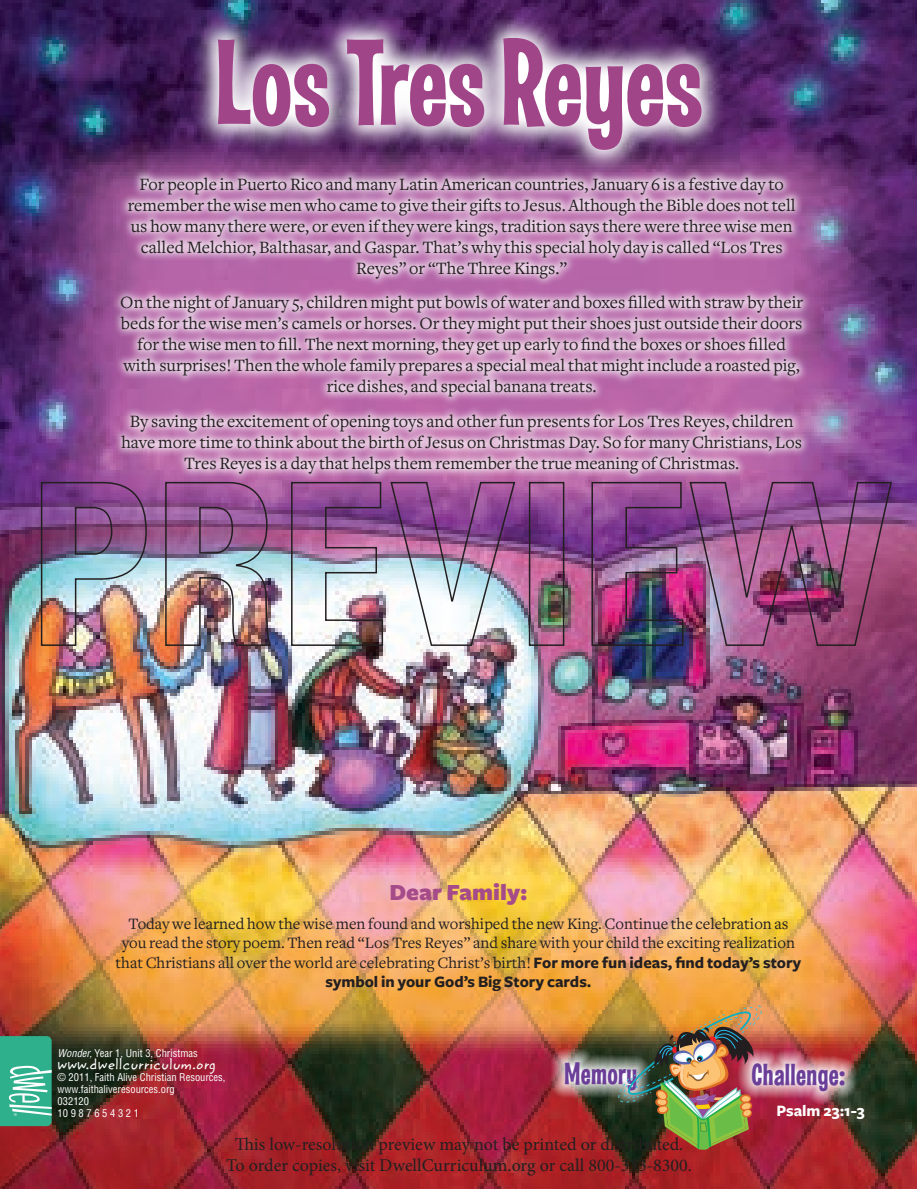
<style>
.page{position:relative;width:917px;height:1189px;background:#fff}
.page>*{position:absolute;margin:0;border:0;box-sizing:border-box;transform-origin:0 0}
.t1{font:124.5px "Las Vegas OT Jackpot";letter-spacing:-.005em;color:#a14589}
.t2{font:31.5px "Las Vegas OT Jackpot";letter-spacing:.005em;color:#6b3e98}
.t3{font:900 24px "Freight Sans";color:#a64b8a}
.t4{font:18px/21px "Freight Text";color:#231f20;text-align:center}
.t5{font:18px/21px "Minion Pro";color:#231f20;text-align:center}
.t6{font:16.5px/19.5px "Freight Text";color:#231f20;text-align:center}
.t7{font:700 16.5px "Freight Sans";color:#231f20}
.t8{font:700 16.5px "Freight Sans";letter-spacing:-.005em;color:#fff}
.t9{font:15px "Zemke Hand ITC";color:#fff}
.t10{font:condensed 10.5px/12px "Helvetica LT Std";color:#fff}
.s1{font-family:"Freight Sans";font-weight:700}
.s2{font-style:italic}
</style>
<div class="page">
<img style="left:0;top:0;width:916px;height:1188px">
<svg style="left:0;top:1036px;width:52px;height:90px"></svg>
<img style="left:548px;top:1004px;width:308px;height:171px">
<div style="left:110px;top:166px;width:700px;height:315px;background:#fff;opacity:.75"></div>
<svg style="left:189px;top:10px;width:534px;height:163px"></svg>
<img style="left:40px;top:481px;width:107px;height:165px">
<img style="left:164px;top:481px;width:108px;height:165px">
<img style="left:290px;top:481px;width:226px;height:166px">
<div style="left:528px;top:482px;width:36px;height:164px;border:2px solid #231f20"></div>
<img style="left:590px;top:481px;width:302px;height:166px">
<h1 class="t1" style="left:215px;top:14px;width:490px">Los Tres Reyes</h1>
<p class="t4" style="left:128px;top:174px;width:669px">For people in Puerto Rico and many Latin American countries, January 6 is a festive day to remember the wise men who came to give their gifts to Jesus. Although the Bible does not tell us how many there were, or even if they were kings, tradition says there were three wise men called Melchior, Balthasar, and Gaspar. That’s why this special holy day is called “Los Tres Reyes” or “The Three Kings.”</p>
<p class="t4" style="left:120px;top:292px;width:684px">On the night of January 5, children might put bowls of water and boxes filled with straw by their beds for the wise men’s camels or horses. Or they might put their shoes just outside their doors for the wise men to fill. The next morning, they get up early to find the boxes or shoes filled with surprises! Then the whole family prepares a special meal that might include a roasted pig, rice dishes, and special banana treats.</p>
<p class="t4" style="left:121px;top:411px;width:682px">By saving the excitement of opening toys and other fun presents for Los Tres Reyes, children have more time to think about the birth of Jesus on Christmas Day. So for many Christians, Los<br>Tres Reyes is a day that helps them remember the true meaning of Christmas.</p>
<h3 class="t3" style="left:389px;top:879px;width:139px">Dear Family:</h3>
<p class="t6" style="left:116px;top:913px;width:687px">Today we learned how the wise men found and worshiped the new King. Continue the celebration as you read the story poem. Then read “Los Tres Reyes” and share with your child the exciting realization that Christians all over the world are celebrating Christ’s birth! <span class="s1">For more fun ideas, find today’s story</span></p>
<p class="t7" style="left:325px;top:973px;width:267px">symbol in your God’s Big Story cards.</p>
<p class="t10" style="left:58px;top:1046px;width:142px"><span class="s2">Wonder,</span> Year 1, Unit 3, Christmas</p>
<p class="t9" style="left:58px;top:1053px;width:160px">www.dwellcurriculum.org</p>
<p class="t10" style="left:58px;top:1070px;width:169px">© 2011, Faith Alive Christian Resources, www.faithaliveresources.org<br>032120<br>10 9 8 7 6 5 4 3 2 1</p>
<h2 class="t2" style="left:564px;top:1056px;width:75px">Memory</h2>
<h2 class="t2" style="left:751px;top:1057px;width:95px">Challenge:</h2>
<p class="t8" style="left:776px;top:1101px;width:90px">Psalm 23:1-3</p>
<p class="t5" style="left:226px;top:1133px;width:467px">This low-resolution preview may not be printed or distributed.<br>To order copies, visit DwellCurriculum.org or call 800-333-8300.</p>
</div>
